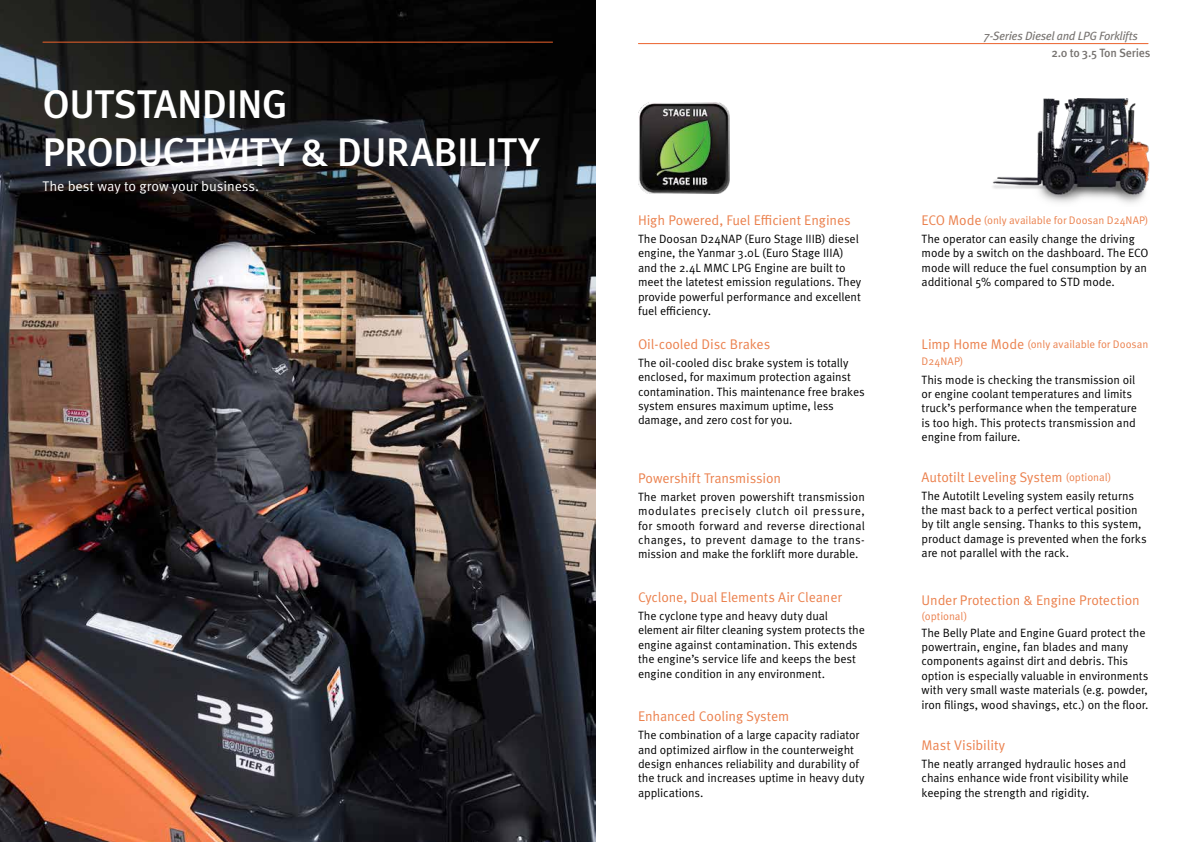
<style>
.page{position:relative;width:1191px;height:842px;background:#fff}
.page>*{position:absolute;margin:0;border:0;box-sizing:border-box;transform-origin:0 0}
.t1{font:500 40px/48px "Meta Pro";letter-spacing:-.02em;color:#fff}
.t2{font:14px "Meta Pro";letter-spacing:-.01em;color:#eb814e}
.t3{font:14px "Meta Pro";letter-spacing:-.005em;color:#fff}
.t4{font:12px/14.4px "Meta Pro";letter-spacing:-.01em;color:#000}
.t5{font:italic 12px "Meta Pro";letter-spacing:-.03em;color:#787471}
.t6{font:500 12px "Meta Pro";letter-spacing:-.025em;color:#787471}
.t7{font:11px/16.8px "Meta Pro";letter-spacing:-.005em;color:#eb814e}
.s1{font-size:14px}
.s2{font-size:11px}
</style>
<div class="page">
<img style="left:0;top:0;width:596px;height:842px">
<hr style="left:638px;top:43px;width:510px;height:1px;background:#eb612b">
<img style="left:992px;top:98px;width:158px;height:105px">
<hr style="left:43px;top:42px;width:509px;height:1px;background:#eb612b">
<img style="left:638px;top:103px;width:92px;height:91px">
<h1 class="t1" style="left:43px;top:82px;width:498px">OUTSTANDING<br>PRODUCTIVITY &amp; DURABILITY</h1>
<p class="t3" style="left:43px;top:177px;width:218px">The best way to grow your business.</p>
<p class="t5" style="left:983px;top:28px;width:156px">7-Series Diesel and LPG Forklifts</p>
<p class="t6" style="left:1051px;top:46px;width:101px">2.0 to 3.5 Ton Series</p>
<p class="t2" style="left:638px;top:211px;width:214px">High Powered, Fuel Efficient Engines</p>
<p class="t4" style="left:638px;top:232px;width:225px">The Doosan D24NAP (Euro Stage IIIB) diesel engine, the Yanmar 3.0L (Euro Stage IIIA) and the 2.4L MMC LPG Engine are built to meet the latetest emission regulations. They provide powerful performance and excellent fuel efficiency.</p>
<p class="t2" style="left:638px;top:335px;width:134px">Oil-cooled Disc Brakes</p>
<p class="t4" style="left:638px;top:356px;width:228px">The oil-cooled disc brake system is totally enclosed, for maximum protection against contamination. This maintenance free brakes system ensures maximum uptime, less damage, and zero cost for you.</p>
<p class="t7" style="left:921px;top:212px;width:228px"><span class="s1">ECO Mode</span> (only available for Doosan D24NAP)</p>
<p class="t4" style="left:921px;top:232px;width:228px">The operator can easily change the driving mode by a switch on the dashboard. The ECO mode will reduce the fuel consumption by an additional 5% compared to STD mode.</p>
<p class="t7" style="left:921px;top:336px;width:228px"><span class="s1">Limp Home Mode</span> (only available for Doosan<br>D24NAP)</p>
<p class="t4" style="left:921px;top:373px;width:217px">This mode is checking the transmission oil or engine coolant temperatures and limits truck’s performance when the temperature is too high. This protects transmission and engine from failure.</p>
<p class="t2" style="left:921px;top:468px;width:191px">Autotilt Leveling System <span class="s2">(optional)</span></p>
<p class="t4" style="left:921px;top:488px;width:227px">The Autotilt Leveling system easily returns the mast back to a perfect vertical position by tilt angle sensing. Thanks to this system, product damage is prevented when the forks are not parallel with the rack.</p>
<p class="t2" style="left:921px;top:592px;width:220px">Under Protection &amp; Engine Protection</p>
<p class="t7" style="left:921px;top:608px;width:47px">(optional)</p>
<p class="t4" style="left:921px;top:625px;width:228px">The Belly Plate and Engine Guard protect the powertrain, engine, fan blades and many components against dirt and debris. This option is especially valuable in environments with very small waste materials (e.g. powder, iron filings, wood shavings, etc.) on the floor.</p>
<p class="t2" style="left:638px;top:469px;width:145px">Powershift Transmission</p>
<p class="t4" style="left:638px;top:490px;width:228px;text-align:justify">The market proven powershift transmission modulates precisely clutch oil pressure, for smooth forward and reverse directional changes, to prevent damage to the trans&shy;mission and make the forklift more durable.</p>
<p class="t2" style="left:638px;top:588px;width:205px">Cyclone, Dual Elements Air Cleaner</p>
<p class="t4" style="left:638px;top:609px;width:228px">The cyclone type and heavy duty dual element air filter cleaning system protects the engine against contamination. This extends the engine’s service life and keeps the best engine condition in any environment.</p>
<p class="t2" style="left:638px;top:707px;width:153px">Enhanced Cooling System</p>
<p class="t4" style="left:638px;top:728px;width:228px">The combination of a large capacity radiator and optimized airflow in the counterweight design enhances reliability and durability of the truck and increases uptime in heavy duty applications.</p>
<p class="t2" style="left:921px;top:736px;width:85px">Mast Visibility</p>
<p class="t4" style="left:921px;top:757px;width:209px">The neatly arranged hydraulic hoses and chains enhance wide front visibility while keeping the strength and rigidity.</p>
</div>
